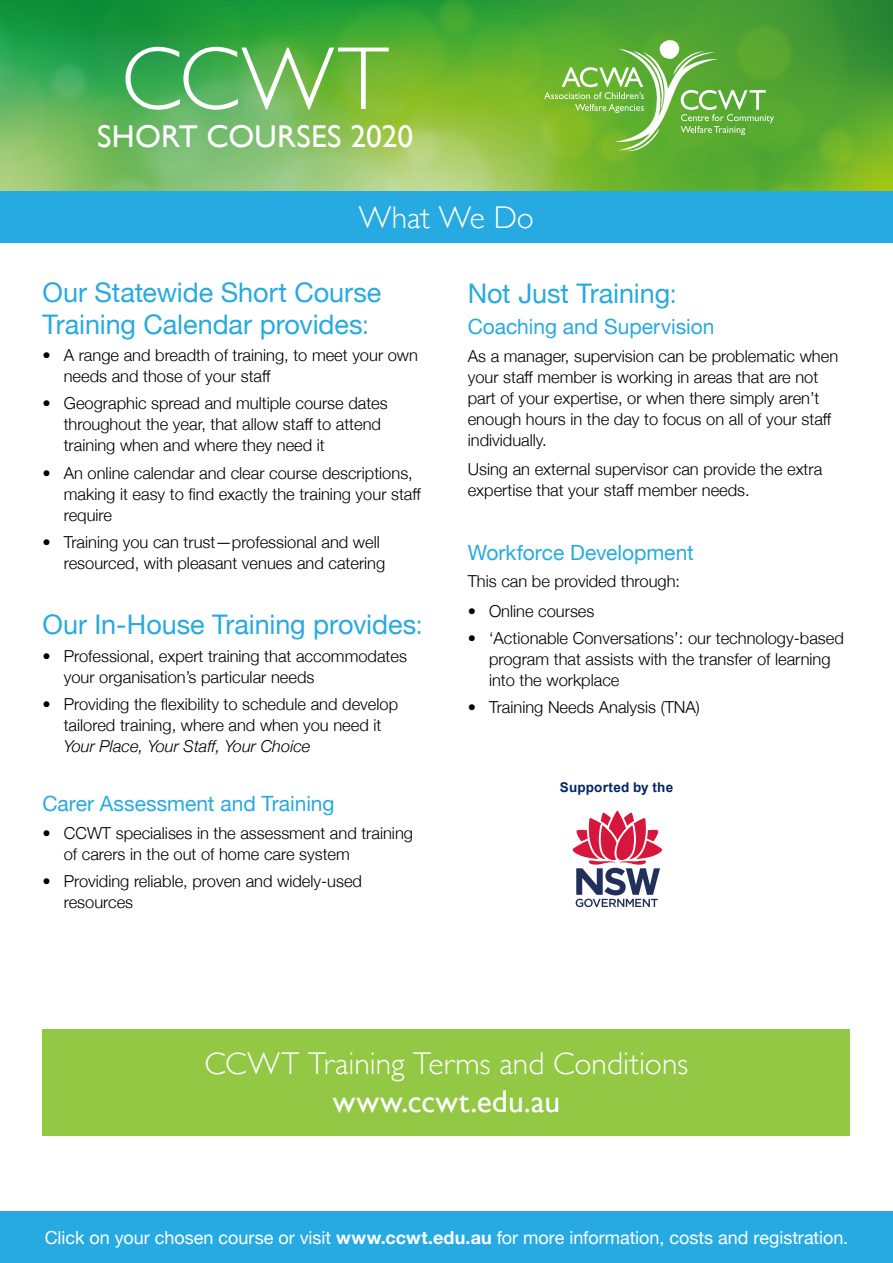
<style>
.page{position:relative;width:893px;height:1263px;background:#fff}
.page>*{position:absolute;margin:0;border:0;box-sizing:border-box;transform-origin:0 0}
.t1{font:300 90px "Gill Sans";color:#fff}
.t2{font:300 31.5px "Gill Sans";color:#fff}
.t3{font:31.5px "Gill Sans";letter-spacing:.005em;color:#fff}
.t4{font:27px/31.5px "Helvetica Neue";letter-spacing:-.005em;color:#27aae1}
.t5{font:21px "Helvetica Neue";color:#27aae1}
.t6{font:18px "Helvetica Neue";color:#fff}
.t7{font:300 16.5px/21px "Helvetica Neue";color:#000}
.t8{font:italic 300 16.5px "Helvetica Neue";color:#000}
.t9{font:700 13.5px "Arial";letter-spacing:.015em;color:#002664}
.s1{font-weight:300}
.s2{font-weight:700}
</style>
<div class="page">
<img style="left:0;top:0;width:893px;height:191px">
<div style="left:0;top:191px;width:893px;height:51px;background:#27aae1"></div>
<div style="left:0;top:1212px;width:893px;height:51px;background:#27aae1"></div>
<svg style="left:544px;top:40px;width:230px;height:111px;background:#75b84a"></svg>
<svg style="left:572px;top:810px;width:90px;height:97px"></svg>
<div style="left:43px;top:1029px;width:807px;height:106px;background:#92c844"></div>
<h1 class="t1" style="left:121px;top:9px;width:270px">CCWT</h1>
<h2 class="t3" style="left:97px;top:118px;width:318px">SHORT COURSES 2020</h2>
<h2 class="t2" style="left:359px;top:193px;width:177px">What We Do</h2>
<h3 class="t4" style="left:43px;top:278px;width:340px">Our Statewide Short Course<br>Training Calendar provides<span class="s1">:</span></h3>
<p class="t7" style="left:64px;top:343px;width:356px;text-indent:-21px">• A range and breadth of training, to meet your own needs and those of your staff</p>
<p class="t7" style="left:64px;top:392px;width:325px;text-indent:-21px">• Geographic spread and multiple course dates throughout the year, that allow staff to attend training when and where they need it</p>
<p class="t7" style="left:64px;top:461px;width:359px;text-indent:-21px">• An online calendar and clear course descriptions, making it easy to find exactly the training your staff require</p>
<p class="t7" style="left:64px;top:531px;width:323px;text-indent:-21px">• Training you can trust—professional and well resourced, with pleasant venues and catering</p>
<h3 class="t4" style="left:43px;top:611px;width:382px">Our In-House Training provides<span class="s1">:</span></h3>
<p class="t7" style="left:64px;top:644px;width:345px;text-indent:-21px">• Professional, expert training that accommodates your organisation’s particular needs</p>
<p class="t7" style="left:43px;top:693px;width:357px;text-align:center">• Providing the flexibility to schedule and develop tailored training, where and when you need it</p>
<p class="t8" style="left:64px;top:733px;width:248px">Your Place, Your Staff, Your Choice</p>
<p class="t5" style="left:43px;top:789px;width:294px">Carer Assessment and Training</p>
<p class="t7" style="left:64px;top:821px;width:351px;text-indent:-21px">• CCWT specialises in the assessment and training of carers in the out of home care system</p>
<p class="t7" style="left:64px;top:870px;width:300px;text-indent:-21px">• Providing reliable, proven and widely-used resources</p>
<h3 class="t4" style="left:468px;top:279px;width:211px">Not Just Training<span class="s1">:</span></h3>
<p class="t5" style="left:468px;top:312px;width:248px">Coaching and Supervision</p>
<p class="t7" style="left:468px;top:344px;width:372px">As a manager, supervision can be problematic when your staff member is working in areas that are not part of your expertise, or when there simply aren’t enough hours in the day to focus on all of your staff individually.</p>
<p class="t7" style="left:468px;top:458px;width:356px">Using an external supervisor can provide the extra expertise that your staff member needs.</p>
<p class="t5" style="left:468px;top:537px;width:228px">Workforce Development</p>
<p class="t7" style="left:468px;top:570px;width:214px">This can be provided through:</p>
<p class="t7" style="left:468px;top:599px;width:128px">• Online courses</p>
<p class="t7" style="left:489px;top:626px;width:356px;text-indent:-21px">• ‘Actionable Conversations’: our technology-based program that assists with the transfer of learning into the workplace</p>
<p class="t7" style="left:468px;top:696px;width:234px">• Training Needs Analysis (TNA)</p>
<p class="t9" style="left:560px;top:778px;width:115px">Supported by the</p>
<h2 class="t2" style="left:205px;top:1039px;width:485px">CCWT Training Terms and Conditions</h2>
<h2 class="t3" style="left:333px;top:1083px;width:229px">www.ccwt.edu.au</h2>
<p class="t6" style="left:45px;top:1225px;width:805px">Click on your chosen course or visit <span class="s2">www.ccwt.edu.au</span> for more information, costs and registration.</p>
</div>
